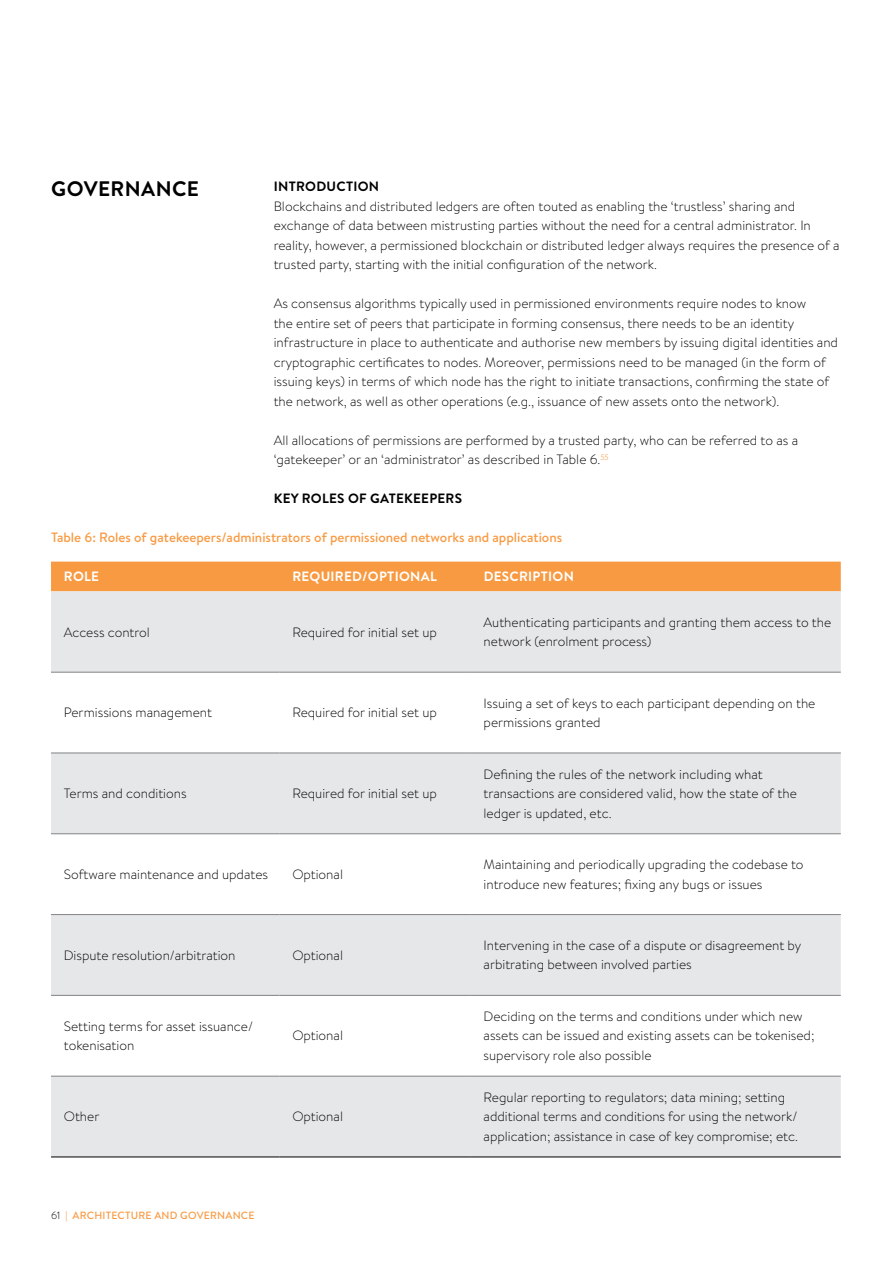
<style>
.page{position:relative;width:893px;height:1263px;background:#fff}
.page>*{position:absolute;margin:0;border:0;box-sizing:border-box;transform-origin:0 0}
.t1{font:700 21px "Brandon Text";letter-spacing:.02em;color:#000}
.t2{font:300 13.5px/19.5px "Brandon Text";color:#000}
.t3{font:500 13.5px "Brandon Text";color:#f89a42}
.t4{font:700 13.5px "Brandon Text";letter-spacing:.02em;color:#000}
.t5{font:700 13.5px "Brandon Text";letter-spacing:.02em;color:#fff}
.t6{font:500 10.5px "Brandon Text";letter-spacing:.02em;color:#f89a42}
.s1{font-weight:300;color:#000}
</style>
<div class="page">
<div style="left:51px;top:562px;width:790px;height:29px;background:#f89a42"></div>
<svg style="left:51px;top:591px;width:790px;height:565px;fill:#e6e7e8"></svg>
<hr style="left:51px;top:672px;width:229px;height:1px;background:#808285">
<hr style="left:280px;top:672px;width:191px;height:1px;background:#808285">
<hr style="left:471px;top:672px;width:370px;height:1px;background:#808285">
<hr style="left:51px;top:753px;width:229px;height:1px;background:#808285">
<hr style="left:280px;top:753px;width:191px;height:1px;background:#808285">
<hr style="left:471px;top:753px;width:370px;height:1px;background:#808285">
<hr style="left:51px;top:833px;width:229px;height:1px;background:#808285">
<hr style="left:280px;top:833px;width:191px;height:1px;background:#808285">
<hr style="left:471px;top:833px;width:370px;height:1px;background:#808285">
<hr style="left:51px;top:914px;width:229px;height:1px;background:#808285">
<hr style="left:280px;top:914px;width:191px;height:1px;background:#808285">
<hr style="left:471px;top:914px;width:370px;height:1px;background:#808285">
<hr style="left:51px;top:995px;width:229px;height:1px;background:#808285">
<hr style="left:280px;top:995px;width:191px;height:1px;background:#808285">
<hr style="left:471px;top:995px;width:370px;height:1px;background:#808285">
<hr style="left:51px;top:1076px;width:229px;height:1px;background:#808285">
<hr style="left:280px;top:1076px;width:191px;height:1px;background:#808285">
<hr style="left:471px;top:1076px;width:370px;height:1px;background:#808285">
<hr style="left:51px;top:1156px;width:229px;height:1px;background:#000">
<hr style="left:280px;top:1156px;width:191px;height:1px;background:#000">
<hr style="left:471px;top:1156px;width:370px;height:1px;background:#000">
<h1 class="t1" style="left:51px;top:174px;width:149px">GOVERNANCE</h1>
<p class="t4" style="left:274px;top:177px;width:107px">INTRODUCTION</p>
<p class="t2" style="left:274px;top:196px;width:567px">Blockchains and distributed ledgers are often touted as enabling the ‘trustless’ sharing and exchange of data between mistrusting parties without the need for a central administrator. In reality, however, a permissioned blockchain or distributed ledger always requires the presence of a trusted party, starting with the initial configuration of the network.</p>
<p class="t2" style="left:274px;top:293px;width:566px">As consensus algorithms typically used in permissioned environments require nodes to know<br>the entire set of peers that participate in forming consensus, there needs to be an identity infrastructure in place to authenticate and authorise new members by issuing digital identities and cryptographic certificates to nodes. Moreover, permissions need to be managed (in the form of issuing keys) in terms of which node has the right to initiate transactions, confirming the state of the network, as well as other operations (e.g., issuance of new assets onto the network).</p>
<p class="t2" style="left:274px;top:430px;width:526px">All allocations of permissions are performed by a trusted party, who can be referred to as a ‘gatekeeper’ or an ‘administrator’ as described in Table 6.<sup>55</sup></p>
<p class="t4" style="left:274px;top:489px;width:190px">KEY ROLES OF GATEKEEPERS</p>
<p class="t3" style="left:51px;top:528px;width:513px">Table 6: Roles of gatekeepers/administrators of permissioned networks and applications</p>
<p class="t5" style="left:64px;top:567px;width:37px">ROLE</p>
<p class="t5" style="left:292px;top:567px;width:146px">REQUIRED/OPTIONAL</p>
<p class="t5" style="left:484px;top:567px;width:92px">DESCRIPTION</p>
<p class="t2" style="left:64px;top:622px;width:88px">Access control</p>
<p class="t2" style="left:292px;top:622px;width:146px">Required for initial set up</p>
<p class="t2" style="left:484px;top:612px;width:349px">Authenticating participants and granting them access to the network (enrolment process)</p>
<p class="t2" style="left:64px;top:702px;width:150px">Permissions management</p>
<p class="t2" style="left:292px;top:702px;width:146px">Required for initial set up</p>
<p class="t2" style="left:484px;top:693px;width:333px">Issuing a set of keys to each participant depending on the permissions granted</p>
<p class="t2" style="left:64px;top:783px;width:124px">Terms and conditions</p>
<p class="t2" style="left:292px;top:783px;width:146px">Required for initial set up</p>
<p class="t2" style="left:484px;top:764px;width:315px">Defining the rules of the network including what transactions are considered valid, how the state of the ledger is updated, etc.</p>
<p class="t2" style="left:64px;top:864px;width:206px">Software maintenance and updates</p>
<p class="t2" style="left:292px;top:864px;width:52px">Optional</p>
<p class="t2" style="left:484px;top:854px;width:321px">Maintaining and periodically upgrading the codebase to introduce new features; fixing any bugs or issues</p>
<p class="t2" style="left:64px;top:945px;width:173px">Dispute resolution/arbitration</p>
<p class="t2" style="left:292px;top:945px;width:52px">Optional</p>
<p class="t2" style="left:484px;top:935px;width:319px">Intervening in the case of a dispute or disagreement by arbitrating between involved parties</p>
<p class="t2" style="left:64px;top:1016px;width:191px">Setting terms for asset issuance/ tokenisation</p>
<p class="t2" style="left:292px;top:1025px;width:52px">Optional</p>
<p class="t2" style="left:64px;top:1106px;width:37px">Other</p>
<p class="t2" style="left:292px;top:1106px;width:52px">Optional</p>
<p class="t6" style="left:51px;top:1208px;width:205px"><span class="s1">61</span> | ARCHITECTURE AND GOVERNANCE</p>
<p class="t2" style="left:484px;top:1006px;width:333px">Deciding on the terms and conditions under which new assets can be issued and existing assets can be tokenised; supervisory role also possible</p>
<p class="t2" style="left:484px;top:1087px;width:316px">Regular reporting to regulators; data mining; setting additional terms and conditions for using the network/ application; assistance in case of key compromise; etc.</p>
</div>
